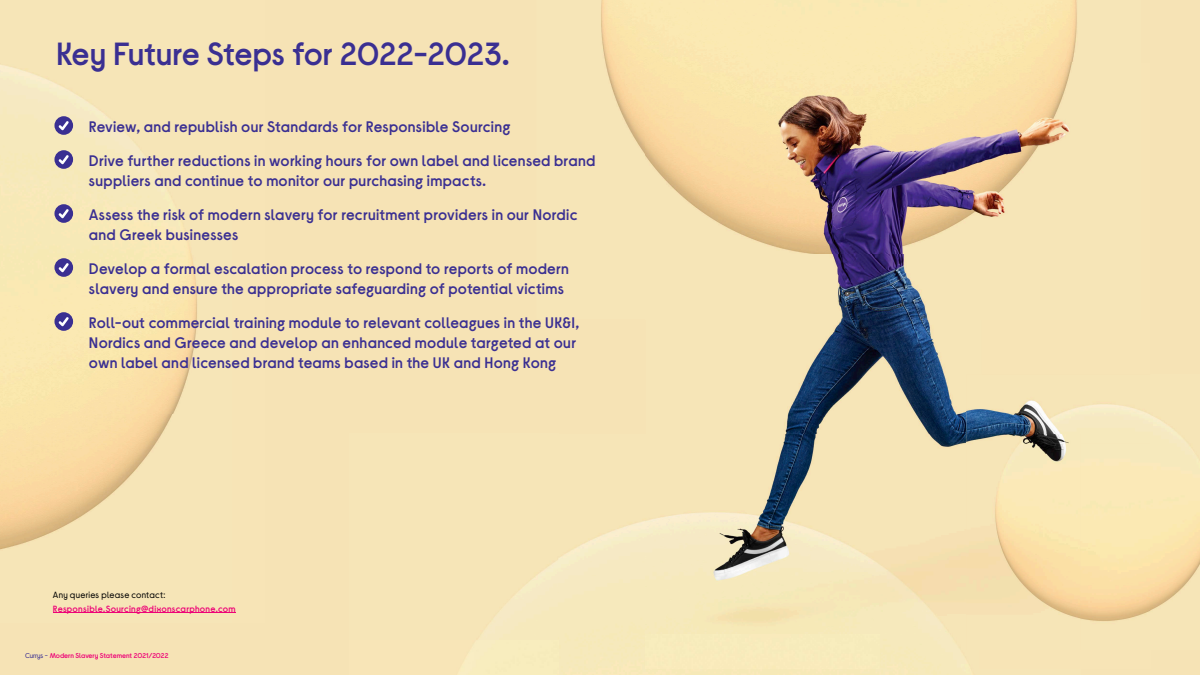
<style>
.page{position:relative;width:1200px;height:675px;background:#f6e3b5}
.page>*{position:absolute;margin:0;border:0;box-sizing:border-box;transform-origin:0 0}
.t1{font:32px "Currys Sans Headline";color:#3a2f92}
.t2{font:15.3px/20px "Currys Sans Headline";letter-spacing:.015em;color:#3a2f92}
.t3{font:9px "Currys Sans Headline";letter-spacing:.03em;color:#ed0277}
.t4{font:9px "Currys Sans";letter-spacing:.03em;color:#000}
.t5{font:7px "Currys Sans Headline";color:#ed0277}
.s1{font-family:"Currys Sans";color:#3a2f92}
</style>
<div class="page">
<img style="left:459px;top:521px;width:187px;height:154px">
<img style="left:601px;top:0;width:77px;height:157px">
<img style="left:679px;top:0;width:398px;height:62px">
<img style="left:0;top:65px;width:236px;height:548px">
<img style="left:1150px;top:415px;width:50px;height:196px">
<div style="left:54px;top:116px;width:19px;height:19px;background:#3a2f92;border-radius:50%"></div>
<svg style="left:59px;top:121px;width:10px;height:9px"></svg>
<div style="left:54px;top:150px;width:19px;height:19px;background:#3a2f92;border-radius:50%"></div>
<svg style="left:59px;top:155px;width:10px;height:9px"></svg>
<div style="left:54px;top:204px;width:19px;height:19px;background:#3a2f92;border-radius:50%"></div>
<svg style="left:59px;top:209px;width:10px;height:9px"></svg>
<div style="left:54px;top:258px;width:19px;height:19px;background:#3a2f92;border-radius:50%"></div>
<svg style="left:59px;top:263px;width:10px;height:9px"></svg>
<div style="left:54px;top:312px;width:19px;height:19px;background:#3a2f92;border-radius:50%"></div>
<svg style="left:59px;top:317px;width:10px;height:9px"></svg>
<hr style="left:53px;top:613px;width:183px;height:1px;background:#ed0277">
<img style="left:785px;top:319px;width:181px;height:115px">
<img style="left:646px;top:62px;width:426px;height:257px">
<img style="left:646px;top:434px;width:322px;height:234px">
<img style="left:966px;top:400px;width:184px;height:34px">
<img style="left:1080px;top:548px;width:70px;height:73px">
<img style="left:966px;top:434px;width:114px;height:216px">
<h1 class="t1" style="left:56px;top:35px;width:455px">Key Future Steps for 2022-2023.</h1>
<p class="t2" style="left:89px;top:116px;width:423px">Review, and republish our Standards for Responsible Sourcing</p>
<p class="t2" style="left:89px;top:150px;width:508px">Drive further reductions in working hours for own label and licensed brand suppliers and continue to monitor our purchasing impacts.</p>
<p class="t2" style="left:89px;top:204px;width:490px">Assess the risk of modern slavery for recruitment providers in our Nordic and Greek businesses</p>
<p class="t2" style="left:89px;top:258px;width:481px">Develop a formal escalation process to respond to reports of modern slavery and ensure the appropriate safeguarding of potential victims</p>
<p class="t2" style="left:89px;top:312px;width:492px">Roll-out commercial training module to relevant colleagues in the UK&amp;I,<br>Nordics and Greece and develop an enhanced module targeted at our own label and licensed brand teams based in the UK and Hong Kong</p>
<p class="t4" style="left:53px;top:590px;width:114px">Any queries please contact:</p>
<p class="t3" style="left:53px;top:604px;width:184px">Responsible.Sourcing@dixonscarphone.com</p>
<p class="t5" style="left:25px;top:652px;width:145px"><span class="s1">Currys -</span> Modern Slavery Statement 2021/2022</p>
</div>
